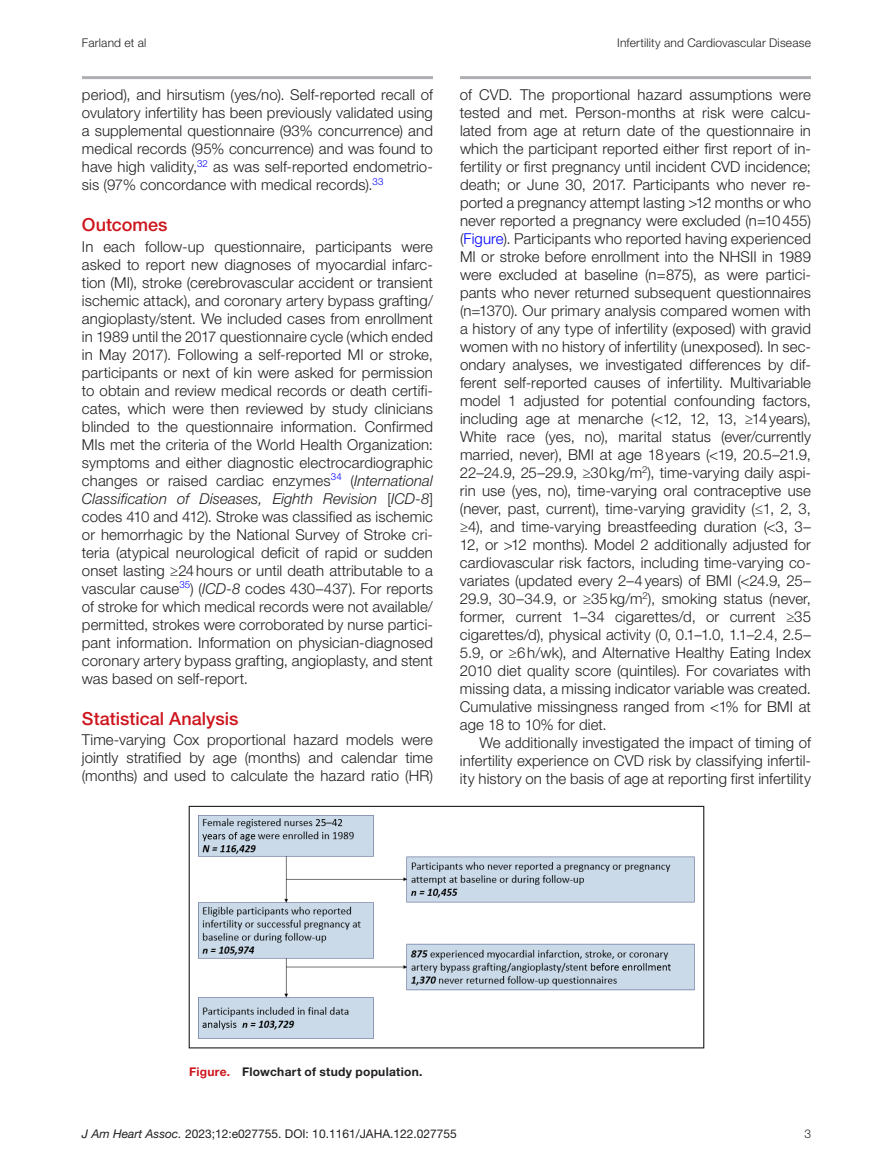
<style>
.page{position:relative;width:893px;height:1174px;background:#fff}
.page>*{position:absolute;margin:0;border:0;box-sizing:border-box;transform-origin:0 0}
.t1{font:500 18px "Helvetica Neue LT Std";color:#cd151d}
.t2{font:300 15px/18px "Helvetica Neue LT Std";letter-spacing:.005em;color:#231f20;text-align:justify}
.t3{font:12px "Helvetica Neue LT Std";color:#231f20}
.t4{font:300 12px "Helvetica Neue LT Std";letter-spacing:.015em;color:#231f20}
.t5{font:700 12px "Helvetica Neue LT Std";letter-spacing:.02em;color:#231f20}
.s1{font-style:italic}
.s2{color:#00f}
.s3{color:#cd151d}
</style>
<div class="page">
<img style="left:198px;top:815px;width:497px;height:224px">
<div style="left:189px;top:806px;width:515px;height:242px;border:1px solid #231f20"></div>
<hr style="left:82px;top:76px;width:351px;height:3px;background:#aeafb3">
<hr style="left:460px;top:76px;width:351px;height:3px;background:#aeafb3">
<p class="t4" style="left:82px;top:35px;width:66px">Farland et al</p>
<p class="t4" style="left:617px;top:35px;width:195px">Infertility and Cardiovascular Disease</p>
<p class="t2" style="left:82px;top:85px;width:352px">period), and hirsutism (yes/no). Self-reported recall of ovulatory infertility has been previously validated using a supplemental questionnaire (93% concurrence) and medical records (95% concurrence) and was found to have high validity,<sup>32</sup> as was self-reported endometrio&shy;sis (97% concordance with medical records).<sup>33</sup></p>
<p class="t1" style="left:82px;top:214px;width:87px">Outcomes</p>
<p class="t2" style="left:82px;top:237px;width:353px">In each follow-up questionnaire, participants were asked to report new diagnoses of myocardial infarc&shy;tion (MI), stroke (cerebrovascular accident or transient ischemic attack), and coronary artery bypass grafting/ angioplasty/stent. We included cases from enrollment in 1989 until the 2017 questionnaire cycle (which ended in May 2017). Following a self-reported MI or stroke, participants or next of kin were asked for permission to obtain and review medical records or death certifi&shy;cates, which were then reviewed by study clinicians blinded to the questionnaire information. Confirmed MIs met the criteria of the World Health Organization: symptoms and either diagnostic electrocardiographic changes or raised cardiac enzymes<sup>34</sup> (<span class="s1">International Classification of Diseases, Eighth Revision</span> [<span class="s1">ICD-8</span>] codes 410 and 412). Stroke was classified as ischemic or hemorrhagic by the National Survey of Stroke cri&shy;teria (atypical neurological deficit of rapid or sudden onset lasting ≥24hours or until death attributable to a vascular cause<sup>35</sup>) (<span class="s1">ICD-8</span> codes 430–437). For reports of stroke for which medical records were not available/ permitted, strokes were corroborated by nurse partici&shy;pant information. Information on physician-diagnosed coronary artery bypass grafting, angioplasty, and stent was based on self-report.</p>
<p class="t1" style="left:82px;top:708px;width:158px">Statistical Analysis</p>
<p class="t2" style="left:82px;top:730px;width:353px">Time-varying Cox proportional hazard models were jointly stratified by age (months) and calendar time (months) and used to calculate the hazard ratio (HR)</p>
<p class="t2" style="left:460px;top:85px;width:353px">of CVD. The proportional hazard assumptions were tested and met. Person-months at risk were calcu&shy;lated from age at return date of the questionnaire in which the participant reported either first report of in&shy;fertility or first pregnancy until incident CVD incidence; death; or June 30, 2017. Participants who never re&shy;ported a pregnancy attempt lasting &gt;12 months or who never reported a pregnancy were excluded (n=10455) (<span class="s2">Figure</span>). Participants who reported having experienced MI or stroke before enrollment into the NHSII in 1989 were excluded at baseline (n=875), as were partici&shy;pants who never returned subsequent questionnaires (n=1370). Our primary analysis compared women with a history of any type of infertility (exposed) with gravid women with no history of infertility (unexposed). In sec&shy;ondary analyses, we investigated differences by dif&shy;ferent self-reported causes of infertility. Multivariable model 1 adjusted for potential confounding factors, including age at menarche (&lt;12, 12, 13, ≥14years), White race (yes, no), marital status (ever/currently married, never), BMI at age 18years (&lt;19, 20.5–21.9, 22–24.9, 25–29.9, ≥30kg/m<sup>2</sup>), time-varying daily aspi&shy;rin use (yes, no), time-varying oral contraceptive use (never, past, current), time-varying gravidity (≤1, 2, 3, ≥4), and time-varying breastfeeding duration (&lt;3, 3– 12, or &gt;12 months). Model 2 additionally adjusted for cardiovascular risk factors, including time-varying co&shy;variates (updated every 2–4years) of BMI (&lt;24.9, 25– 29.9, 30–34.9, or ≥35kg/m<sup>2</sup>), smoking status (never, former, current 1–34 cigarettes/d, or current ≥35 cigarettes/d), physical activity (0, 0.1–1.0, 1.1–2.4, 2.5– 5.9, or ≥6h/wk), and Alternative Healthy Eating Index 2010 diet quality score (quintiles). For covariates with missing data, a missing indicator variable was created.<br>Cumulative missingness ranged from &lt;1% for BMI at age 18 to 10% for diet.</p>
<p class="t2" style="left:460px;top:733px;width:352px;text-indent:20px">We additionally investigated the impact of timing of infertility experience on CVD risk by classifying infertil&shy;ity history on the basis of age at reporting first infertility</p>
<p class="t5" style="left:189px;top:1064px;width:235px"><span class="s3">Figure.</span> Flowchart of study population.</p>
<p class="t3" style="left:82px;top:1126px;width:376px"><span class="s1">J Am Heart Assoc.</span> 2023;12:e027755. DOI: 10.1161/JAHA.122.027755</p>
<p class="t4" style="left:804px;top:1126px;width:8px">3</p>
</div>
